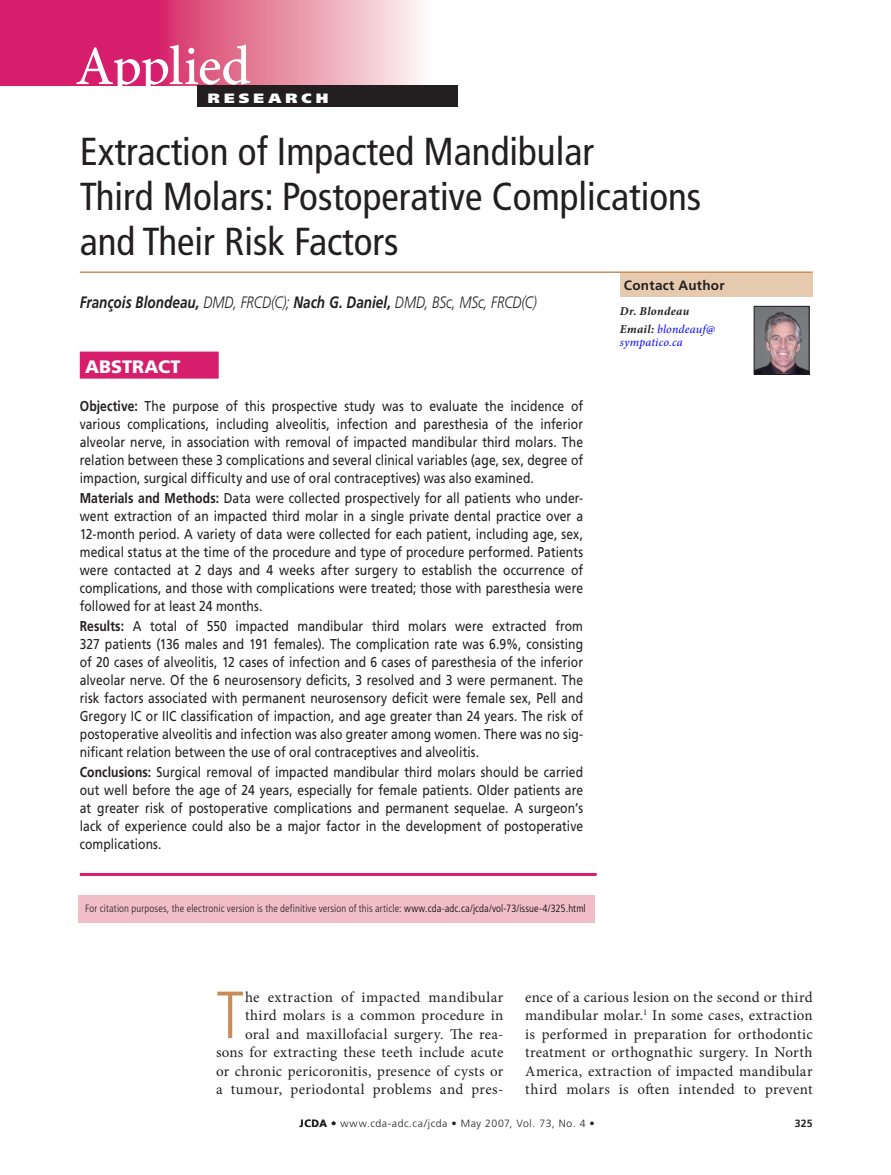
<style>
.page{position:relative;width:891px;height:1175px;background:#fff}
.page>*{position:absolute;margin:0;border:0;box-sizing:border-box;transform-origin:0 0}
._1_-body_minion_para{font:300 condensed 66.6px "Frutiger LT Std";color:#c98c58}
._0_-section_heads_dr{font:500 55.5px "Minion Pro";letter-spacing:-.02em;color:#fff}
._1_-Clin_Article_hea{font:condensed 39px/45px "Frutiger LT Std";color:#231f20}
._1_-_ABSTRACT__word{font:900 18px "Frutiger LT Std";color:#fff}
._1_-Clinical_article{font:italic 300 16.5px "Frutiger LT Std";letter-spacing:-.01em;color:#231f20;scale:.82 1}
._1_-body_minion_para-2{font:15px/18.3px "Minion Pro";letter-spacing:.02em;color:#231f20;text-align:right}
._1_-Abstract_body{font:14.25px/18px "Frutiger LT Std";letter-spacing:.005em;color:#231f20;text-align:justify;scale:.85 1}
._1_-contact_author_f{font:700 13.5px "Frutiger LT Std";letter-spacing:.02em;color:#231f20}
._0-_Sections_reverse{font:900 13.5px "Frutiger LT Std";letter-spacing:.27em;color:#fff;scale:1.15 1}
._1_-contact_author_f-2{font:italic 12px/13.5px "Minion Pro";letter-spacing:.015em;color:#00f}
._1_-contact_author_f-3{font:italic 700 12px "Minion Pro";letter-spacing:.025em;color:#231f20}
._1_-abstract_citatio{font:300 condensed 10.5px "Frutiger LT Std";letter-spacing:.01em;color:#231f20}
.t1{font:300 10.5px "Frutiger LT Std";letter-spacing:.055em;color:#231f20}
.t2{font:700 10.5px "Frutiger LT Std";color:#231f20}
.s1{font-weight:700}
.s2{color:#000}
.s3{font-weight:700;color:#231f20}
</style>
<div class="page">
<div style="left:0;top:0;width:399px;height:86px;background:#d71e6d"></div>
<div style="left:159px;top:0;width:272px;height:86px;background:linear-gradient(to right,#d73165,#fdfaf4)"></div>
<div style="left:197px;top:86px;width:260px;height:21px;background:#231f20"></div>
<hr style="left:80px;top:271px;width:733px;height:2px;background:#c98c58">
<div style="left:80px;top:351px;width:139px;height:27px;background:#d71e6d"></div>
<hr style="left:80px;top:873px;width:517px;height:3px;background:#d71e6d">
<div style="left:620px;top:273px;width:193px;height:23px;background:#e6caaf"></div>
<img style="left:756px;top:308px;width:51px;height:65px">
<div style="left:754px;top:306px;width:55px;height:69px;border:1px solid #231f20"></div>
<div style="left:78px;top:896px;width:517px;height:26px;background:#f1bec8"></div>
<p class="_0_-section_heads_dr" style="left:75px;top:33px;width:177px">Applied</p>
<p class="_0-_Sections_reverse" style="left:208px;top:90px;width:106px">RESEARCH</p>
<p class="_1_-Clin_Article_hea" style="left:80px;top:129px;width:623px">Extraction of Impacted Mandibular<br>Third Molars: Postoperative Complications and Their Risk Factors</p>
<p class="_1_-Clinical_article" style="left:80px;top:293px;width:559px"><span class="s1">François Blondeau,</span> DMD, FRCD(C); <span class="s1">Nach G. Daniel,</span> DMD, BSc, MSc, FRCD(C)</p>
<p class="_1_-_ABSTRACT__word" style="left:85px;top:355px;width:97px">ABSTRACT</p>
<p class="_1_-Abstract_body" style="left:80px;top:397px;width:594px"><span class="s1">Objective:</span> The purpose of this prospective study was to evaluate the incidence of various complications, including alveolitis, infection and paresthesia of the inferior alveolar nerve, in association with removal of impacted mandibular third molars. The relation between these 3 complications and several clinical variables (age, sex, degree of impaction, surgical difficulty and use of oral contraceptives) was also examined.</p>
<p class="_1_-Abstract_body" style="left:80px;top:489px;width:594px"><span class="s1">Materials and Methods:</span> Data were collected prospectively for all patients who under&shy;went extraction of an impacted third molar in a single private dental practice over a 12-month period. A variety of data were collected for each patient, including age, sex, medical status at the time of the procedure and type of procedure performed. Patients were contacted at 2 days and 4 weeks after surgery to establish the occurrence of complications, and those with complications were treated; those with paresthesia were followed for at least 24 months.</p>
<p class="_1_-Abstract_body" style="left:80px;top:617px;width:594px"><span class="s1">Results:</span> A total of 550 impacted mandibular third molars were extracted from 327 patients (136 males and 191 females). The complication rate was 6.9%, consisting of 20 cases of alveolitis, 12 cases of infection and 6 cases of paresthesia of the inferior alveolar nerve. Of the 6 neurosensory deficits, 3 resolved and 3 were permanent. The risk factors associated with permanent neurosensory deficit were female sex, Pell and Gregory IC or IIC classification of impaction, and age greater than 24 years. The risk of postoperative alveolitis and infection was also greater among women. There was no sig&shy;nificant relation between the use of oral contraceptives and alveolitis.</p>
<p class="_1_-Abstract_body" style="left:80px;top:763px;width:594px"><span class="s1">Conclusions:</span> Surgical removal of impacted mandibular third molars should be carried out well before the age of 24 years, especially for female patients. Older patients are at greater risk of postoperative complications and permanent sequelae. A surgeon’s lack of experience could also be a major factor in the development of postoperative complications.</p>
<p class="_1_-abstract_citatio" style="left:85px;top:902px;width:502px">For citation purposes, the electronic version is the definitive version of this article: <span class="s2">www.cda-adc.ca/jcda/vol-73/issue-4/325.html</span></p>
<p class="_1_-contact_author_f" style="left:620px;top:277px;width:106px">Contact Author</p>
<p class="_1_-contact_author_f-3" style="left:620px;top:302px;width:71px">Dr. Blondeau</p>
<p class="_1_-contact_author_f-2" style="left:620px;top:322px;width:96px"><span class="s3">Email:</span> blondeauf@ sympatico.ca</p>
<p class="_1_-body_minion_para-2" style="left:216px;top:988px;width:289px">he extraction of impacted mandibular third molars is a common procedure in<br>oral and maxillofacial surgery. The rea&shy;sons for extracting these teeth include acute or chronic pericoronitis, presence of cysts or a tumour, periodontal problems and pres-</p>
<p class="_1_-body_minion_para-2" style="left:525px;top:988px;width:289px;text-align:justify">ence of a carious lesion on the second or third mandibular molar.<sup>1</sup> In some cases, extraction is performed in preparation for orthodontic treatment or orthognathic surgery. In North America, extraction of impacted mandibular third molars is often intended to prevent</p>
<p class="t2" style="left:300px;top:1117px;width:7px">JCDA•</p>
<p class="t1" style="left:340px;top:1117px;width:256px">www.cda-adc.ca/jcda • May 2007, Vol. 73, No. 4 •</p>
<p class="t2" style="left:795px;top:1117px;width:19px">325</p>
<p class="_1_-body_minion_para" style="left:216px;top:977px;width:30px">T</p>
</div>
